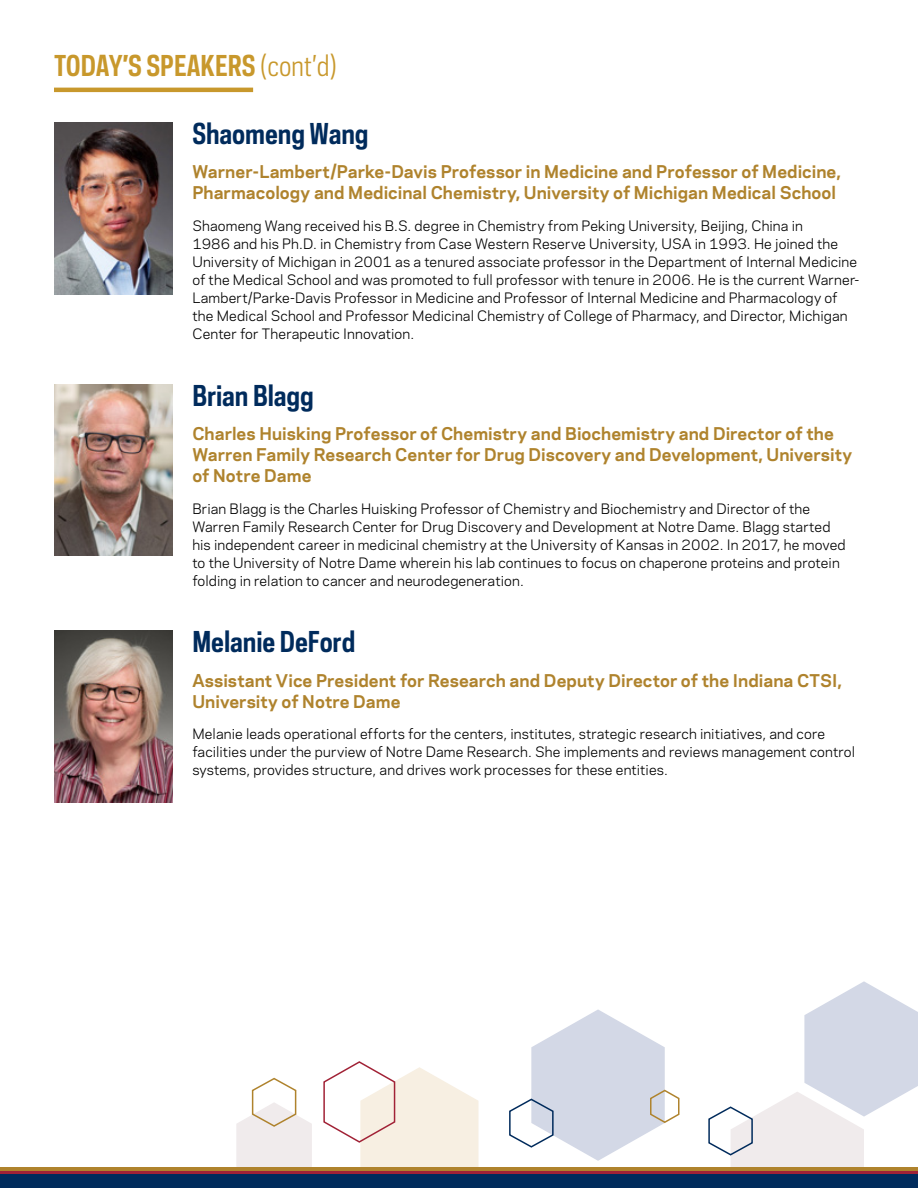
<style>
.page{position:relative;width:918px;height:1188px;background:#fff}
.page>*{position:absolute;margin:0;border:0;box-sizing:border-box;transform-origin:0 0}
.t1{font:700 27px "Galaxie Polaris Condensed";letter-spacing:-.005em;color:#002b5c}
.t2{font:700 27px "Galaxie Polaris Condensed";color:#c8982c}
.t3{font:700 16.5px/21px "Galaxie Polaris";letter-spacing:.005em;color:#af832d}
.t4{font:13.5px/18px "Galaxie Polaris";letter-spacing:.01em;color:#000}
.s1{font-weight:400}
</style>
<div class="page">
<img style="left:54px;top:122px;width:118px;height:172px">
<img style="left:54px;top:384px;width:118px;height:172px">
<img style="left:54px;top:631px;width:118px;height:171px">
<svg style="left:323px;top:1061px;width:156px;height:106px"></svg>
<svg style="left:509px;top:1009px;width:171px;height:152px"></svg>
<svg style="left:236px;top:1077px;width:76px;height:90px"></svg>
<svg style="left:708px;top:981px;width:210px;height:186px"></svg>
<hr style="left:54px;top:88px;width:199px;height:4px;background:#c8982c">
<hr style="left:0;top:1171px;width:918px;height:3px;background:#a12236">
<hr style="left:0;top:1167px;width:918px;height:4px;background:#af832d">
<div style="left:0;top:1174px;width:918px;height:14px;background:#002b5c"></div>
<h1 class="t2" style="left:54px;top:47px;width:284px">TODAY’S SPEAKERS <span class="s1">(cont’d)</span></h1>
<h1 class="t1" style="left:192px;top:116px;width:178px">Shaomeng Wang</h1>
<p class="t3" style="left:192px;top:161px;width:650px">Warner-Lambert/Parke-Davis Professor in Medicine and Professor of Medicine,<br>Pharmacology and Medicinal Chemistry, University of Michigan Medical School</p>
<p class="t4" style="left:192px;top:216px;width:668px">Shaomeng Wang received his B.S. degree in Chemistry from Peking University, Beijing, China in<br>1986 and his Ph.D. in Chemistry from Case Western Reserve University, USA in 1993. He joined the University of Michigan in 2001 as a tenured associate professor in the Department of Internal Medicine of the Medical School and was promoted to full professor with tenure in 2006. He is the current Warner-Lambert/Parke-Davis Professor in Medicine and Professor of Internal Medicine and Pharmacology of the Medical School and Professor Medicinal Chemistry of College of Pharmacy, and Director, Michigan Center for Therapeutic Innovation.</p>
<h1 class="t1" style="left:192px;top:377px;width:123px">Brian Blagg</h1>
<p class="t3" style="left:192px;top:422px;width:661px">Charles Huisking Professor of Chemistry and Biochemistry and Director of the<br>Warren Family Research Center for Drug Discovery and Development, University of Notre Dame</p>
<p class="t4" style="left:192px;top:499px;width:655px">Brian Blagg is the Charles Huisking Professor of Chemistry and Biochemistry and Director of the Warren Family Research Center for Drug Discovery and Development at Notre Dame. Blagg started his independent career in medicinal chemistry at the University of Kansas in 2002. In 2017, he moved to the University of Notre Dame wherein his lab continues to focus on chaperone proteins and protein folding in relation to cancer and neurodegeneration.</p>
<h1 class="t1" style="left:192px;top:624px;width:165px">Melanie DeFord</h1>
<p class="t3" style="left:192px;top:669px;width:651px">Assistant Vice President for Research and Deputy Director of the Indiana CTSI,<br>University of Notre Dame</p>
<p class="t4" style="left:192px;top:724px;width:664px">Melanie leads operational efforts for the centers, institutes, strategic research initiatives, and core facilities under the purview of Notre Dame Research. She implements and reviews management control systems, provides structure, and drives work processes for these entities.</p>
</div>
